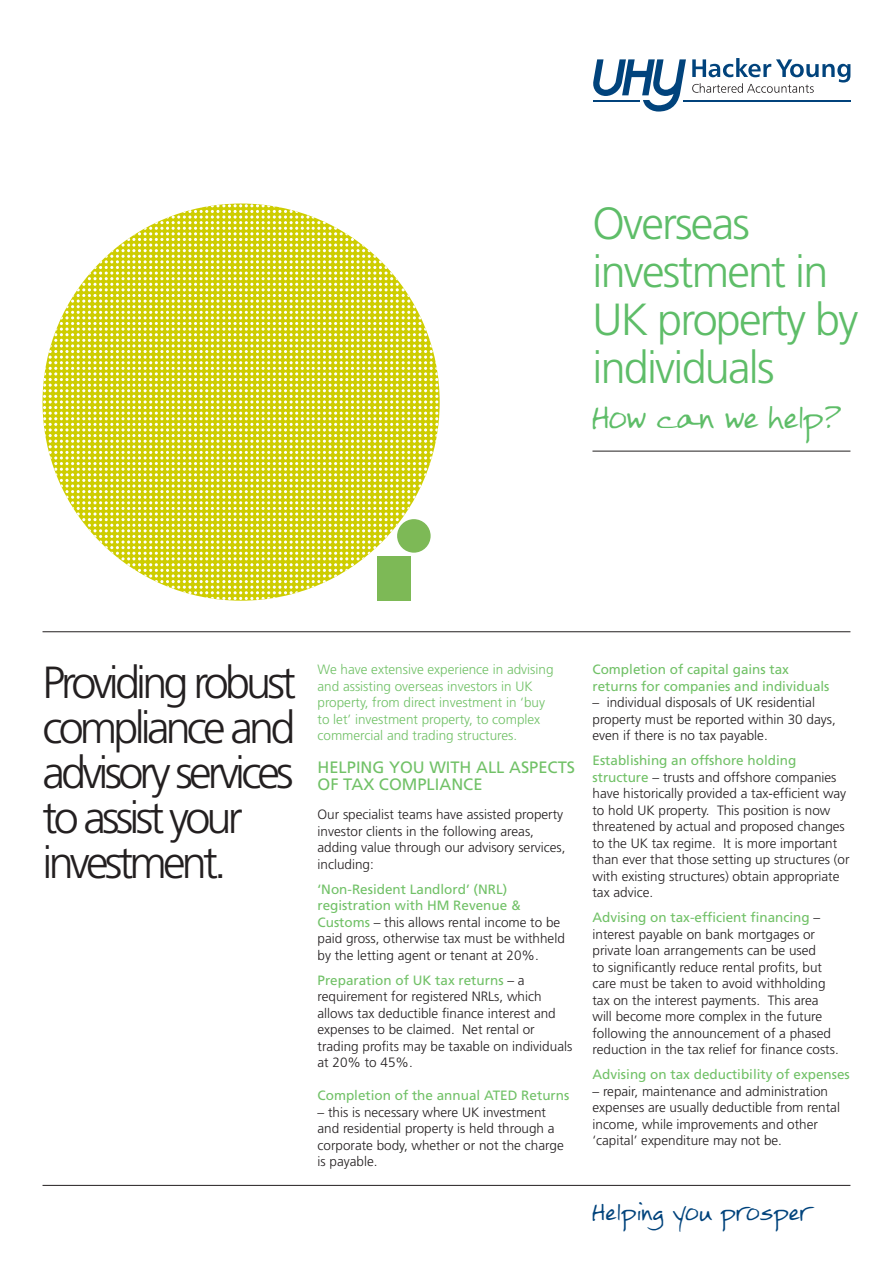
<style>
.page{position:relative;width:893px;height:1263px;background:#fff}
.page>*{position:absolute;margin:0;border:0;box-sizing:border-box;transform-origin:0 0}
.t1{font:300 45px/45px "Frutiger LT Std";letter-spacing:-.085em;color:#231f20}
.Briefing_heading{font:300 45px/48px "Frutiger LT Std";letter-spacing:-.04em;color:#5ebd68}
.Briefing_heading-2{font:24px "FG Rebecca";letter-spacing:-.04em;color:#5ebd68}
.t2{font:18px "FG Rebecca";color:#01437c}
.Subhead{font:16.5px/16.5px "Frutiger LT Std";color:#71c167}
.Body_copy{font:300 13.5px/16.5px "Frutiger LT Std";color:#231f20}
.Body_copy-2{font:300 13.5px/16.5px "Frutiger LT Std";color:#71c167}
.Body_copy-3{font:13.5px/16.5px "Frutiger LT Std";color:#71c167}
.s1{font-weight:400;color:#71c167}
</style>
<div class="page">
<hr style="left:43px;top:631px;width:807px;height:1px;background:#231f20">
<hr style="left:592px;top:451px;width:258px;height:1px;background:#231f20">
<hr style="left:43px;top:1185px;width:807px;height:1px;background:#231f20">
<svg style="left:692px;top:58px;width:158px;height:35px"></svg>
<hr style="left:683px;top:100px;width:167px;height:2px;background:#01437c">
<svg style="left:593px;top:59px;width:93px;height:53px"></svg>
<div style="left:377px;top:556px;width:34px;height:45px;background:#7db956"></div>
<svg style="left:43px;top:204px;width:395px;height:396px"></svg>
<p class="Briefing_heading" style="left:592px;top:200px;width:267px">Overseas investment in<br>UK property by individuals</p>
<p class="Briefing_heading-2" style="left:592px;top:406px;width:251px">How can we help?</p>
<p class="t1" style="left:43px;top:660px;width:255px">Providing robust compliance and advisory services to assist your investment.</p>
<p class="Body_copy-2" style="left:317px;top:661px;width:238px">We have extensive experience in advising and assisting overseas investors in UK property, from direct investment in ‘buy to let’ investment property, to complex commercial and trading structures.</p>
<p class="Subhead" style="left:317px;top:759px;width:259px">HELPING YOU WITH ALL ASPECTS<br>OF TAX COMPLIANCE</p>
<p class="Body_copy" style="left:317px;top:806px;width:250px">Our specialist teams have assisted property investor clients in the following areas, adding value through our advisory services, including:</p>
<p class="Body_copy" style="left:317px;top:881px;width:249px"><span class="s1">‘Non-Resident Landlord’ (NRL) registration with HM Revenue &amp; Customs</span> – this allows rental income to be paid gross, otherwise tax must be withheld by the letting agent or tenant at 20%.</p>
<p class="Body_copy" style="left:317px;top:972px;width:256px"><span class="s1">Preparation of UK tax returns</span> – a requirement for registered NRLs, which allows tax deductible finance interest and expenses to be claimed. Net rental or trading profits may be taxable on individuals at 20% to 45%.</p>
<p class="Body_copy-3" style="left:317px;top:1087px;width:253px">Completion of the annual ATED Returns</p>
<p class="Body_copy" style="left:317px;top:1104px;width:248px">– this is necessary where UK investment and residential property is held through a corporate body, whether or not the charge is payable.</p>
<p class="Body_copy-3" style="left:592px;top:661px;width:239px">Completion of capital gains tax returns for companies and individuals</p>
<p class="Body_copy" style="left:592px;top:694px;width:245px">– individual disposals of UK residential property must be reported within 30 days, even if there is no tax payable.</p>
<p class="Body_copy" style="left:592px;top:752px;width:259px"><span class="s1">Establishing an offshore holding structure</span> – trusts and offshore companies have historically provided a tax-efficient way to hold UK property. This position is now threatened by actual and proposed changes to the UK tax regime. It is more important than ever that those setting up structures (or with existing structures) obtain appropriate tax advice.</p>
<p class="Body_copy" style="left:592px;top:909px;width:248px"><span class="s1">Advising on tax-efficient financing</span> – interest payable on bank mortgages or private loan arrangements can be used<br>to significantly reduce rental profits, but care must be taken to avoid withholding tax on the interest payments. This area will become more complex in the future following the announcement of a phased reduction in the tax relief for finance costs.</p>
<p class="Body_copy-3" style="left:592px;top:1066px;width:259px">Advising on tax deductibility of expenses</p>
<p class="Body_copy" style="left:592px;top:1083px;width:249px">– repair, maintenance and administration expenses are usually deductible from rental income, while improvements and other ‘capital’ expenditure may not be.</p>
<p class="t2" style="left:592px;top:1204px;width:219px">Helping you prosper</p>
</div>
